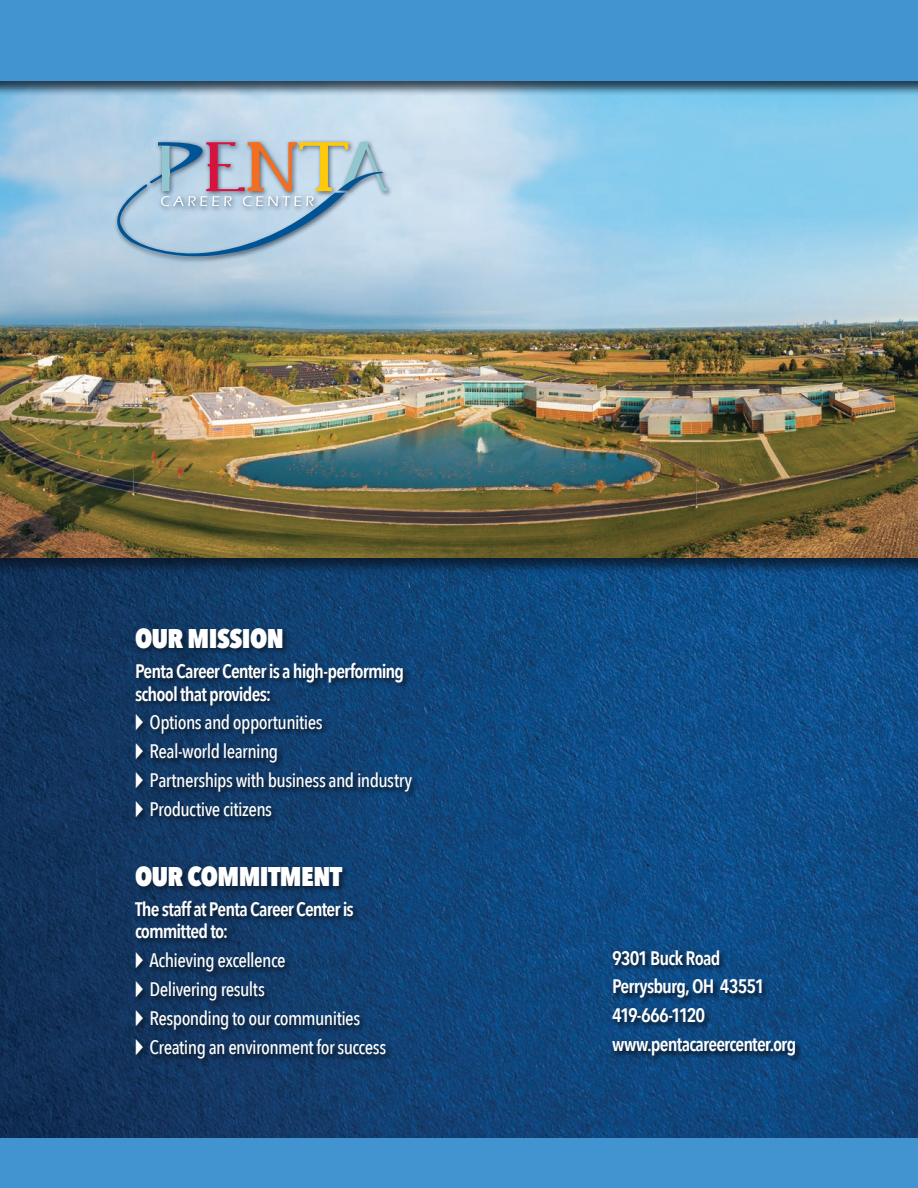
<style>
.page{position:relative;width:918px;height:1188px;background:#fff}
.page>*{position:absolute;margin:0;border:0;box-sizing:border-box;transform-origin:0 0}
.t1{font:800 27px "Avenir Next Condensed";letter-spacing:-.02em;color:#fff}
.t2{font:500 19.5px "Avenir Next Condensed";letter-spacing:-.03em;color:#fff}
.t3{font:600 19.5px/29px "Avenir Next Condensed";letter-spacing:-.045em;color:#fff}
</style>
<div class="page">
<img style="left:0;top:576px;width:918px;height:562px">
<div style="left:0;top:77px;width:918px;height:499px;background:#08101d;opacity:.75"></div>
<img style="left:0;top:96px;width:918px;height:462px">
<div style="left:0;top:1138px;width:918px;height:50px;background:#4194d0"></div>
<div style="left:114px;top:139px;width:279px;height:124px;background:#0b1d32;opacity:.65"></div>
<svg style="left:117px;top:142px;width:270px;height:114px;background:#acbfcd"></svg>
<div style="left:162px;top:169px;width:8px;height:8px;background:#92c7d0"></div>
<div style="left:134px;top:627px;width:285px;height:440px;background:#0b1d32;opacity:.75"></div>
<div style="left:611px;top:949px;width:192px;height:115px;background:#0b1d32;opacity:.75"></div>
<div style="left:0;top:0;width:918px;height:96px;background:#07111d;opacity:.75"></div>
<div style="left:0;top:0;width:918px;height:81px;background:#4194d0"></div>
<h1 class="t1" style="left:135px;top:622px;width:150px">OUR MISSION</h1>
<p class="t3" style="left:135px;top:659px;width:271px;line-height:22.5px">Penta Career Center is a high-performing school that provides:</p>
<p class="t2" style="left:135px;top:711px;width:189px">◆ Options and opportunities</p>
<p class="t2" style="left:135px;top:740px;width:145px">◆ Real-world learning</p>
<p class="t2" style="left:135px;top:769px;width:279px">◆ Partnerships with business and industry</p>
<p class="t2" style="left:135px;top:798px;width:139px">◆ Productive citizens</p>
<h1 class="t1" style="left:135px;top:860px;width:209px">OUR COMMITMENT</h1>
<p class="t3" style="left:135px;top:897px;width:220px;line-height:22.5px">The staff at Penta Career Center is committed to:</p>
<p class="t2" style="left:135px;top:949px;width:152px">◆ Achieving excellence</p>
<p class="t2" style="left:135px;top:978px;width:132px">◆ Delivering results</p>
<p class="t2" style="left:135px;top:1007px;width:227px">◆ Responding to our communities</p>
<p class="t2" style="left:135px;top:1036px;width:253px">◆ Creating an environment for success</p>
<p class="t3" style="left:612px;top:943px;width:186px">9301 Buck Road<br>Perrysburg, OH 43551<br>419-666-1120 www.pentacareercenter.org</p>
</div>
